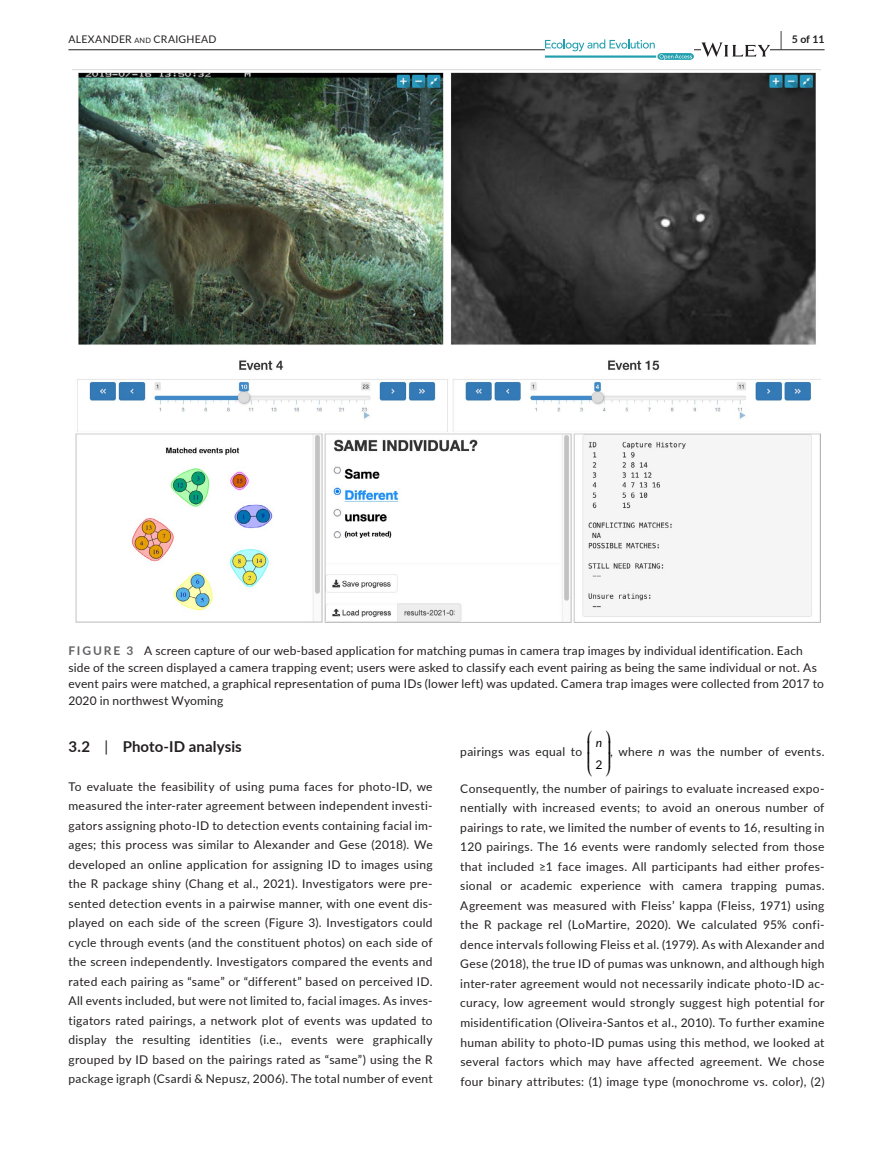
<style>
.page{position:relative;width:893px;height:1174px;background:#fff}
.page>*{position:absolute;margin:0;border:0;box-sizing:border-box;transform-origin:0 0}
.t1{font:700 15px "Lato";letter-spacing:.005em;color:#231f20}
.t2{font:12px/19.5px "Lato";letter-spacing:.015em;color:#231f20;text-align:justify}
.t3{font:12px/11.2px "STIX Math Extensions";color:#000;text-align:justify}
.t4{font:italic 12px "Lato";color:#000}
.t5{font:12px "Lato";color:#000}
.t6{font:10.5px "Lato";letter-spacing:.025em;color:#231f20}
.t7{font:700 10.5px "Lato";color:#231f20}
.s1{font-size:7.35px}
.s2{font-size:19.5px}
.s3{font-weight:700;color:#636366}
.s4{font-weight:400}
.s5{font-style:italic}
</style>
<div class="page">
<hr style="left:68px;top:49px;width:756px;height:1px;background:#231f20">
<svg style="left:545px;top:39px;width:149px;height:21px"></svg>
<svg style="left:701px;top:42px;width:69px;height:15px"></svg>
<img style="left:72px;top:69px;width:749px;height:553px">
<p class="t6" style="left:68px;top:31px;width:73px">ALEXANDER <span class="s1">and</span></p>
<p class="t6" style="left:154px;top:31px;width:64px">CRAIGHEAD</p>
<p class="t7" style="left:780px;top:31px;width:46px"><span class="s2">|</span> 5 of 11</p>
<p class="t2" style="left:68px;top:642px;width:757px;line-height:16.5px;text-align:left"><span class="s3">FIGURE 3</span> A screen capture of our web-based application for matching pumas in camera trap images by individual identification. Each side of the screen displayed a camera trapping event; users were asked to classify each event pairing as being the same individual or not. As event pairs were matched, a graphical representation of puma IDs (lower left) was updated. Camera trap images were collected from 2017 to 2020 in northwest Wyoming</p>
<p class="t1" style="left:68px;top:735px;width:175px">3.2 <span class="s4">|</span> Photo-ID analysis</p>
<p class="t2" style="left:68px;top:776px;width:366px">To evaluate the feasibility of using puma faces for photo-ID, we measured the inter-rater agreement between independent investi&shy;gators assigning photo-ID to detection events containing facial im&shy;ages; this process was similar to Alexander and Gese (2018). We developed an online application for assigning ID to images using the R package shiny (Chang et al., 2021). Investigators were pre&shy;sented detection events in a pairwise manner, with one event dis&shy;played on each side of the screen (Figure 3). Investigators could cycle through events (and the constituent photos) on each side of the screen independently. Investigators compared the events and rated each pairing as “same” or “different” based on perceived ID.<br>All events included, but were not limited to, facial images. As inves&shy;tigators rated pairings, a network plot of events was updated to display the resulting identities (i.e., events were graphically grouped by ID based on the pairings rated as “same”) using the R package igraph (Csardi &amp; Nepusz, 2006). The total number of event</p>
<p class="t3" style="left:587px;top:732px;width:7px">⎛ ⎜ ⎜</p>
<p class="t3" style="left:587px;top:763px;width:7px">⎝</p>
<p class="t3" style="left:605px;top:732px;width:7px">⎞ ⎟ ⎟</p>
<p class="t3" style="left:605px;top:763px;width:7px">⎠</p>
<p class="t4" style="left:596px;top:735px;width:8px">n</p>
<p class="t5" style="left:595px;top:758px;width:8px">2</p>
<p class="t2" style="left:610px;top:742px;width:216px">, where <span class="s5">n</span> was the number of events.</p>
<p class="t2" style="left:460px;top:778px;width:366px">Consequently, the number of pairings to evaluate increased expo&shy;nentially with increased events; to avoid an onerous number of pairings to rate, we limited the number of events to 16, resulting in 120 pairings. The 16 events were randomly selected from those that included ≥1 face images. All participants had either profes&shy;sional or academic experience with camera trapping pumas.<br>Agreement was measured with Fleiss’ kappa (Fleiss, 1971) using the R package rel (LoMartire, 2020). We calculated 95% confi&shy;dence intervals following Fleiss et al. (1979). As with Alexander and Gese (2018), the true ID of pumas was unknown, and although high inter-rater agreement would not necessarily indicate photo-ID ac&shy;curacy, low agreement would strongly suggest high potential for misidentification (Oliveira-Santos et al., 2010). To further examine human ability to photo-ID pumas using this method, we looked at several factors which may have affected agreement. We chose four binary attributes: (1) image type (monochrome vs. color), (2)</p>
<p class="t2" style="left:460px;top:742px;width:123px">pairings was equal to</p>
</div>
